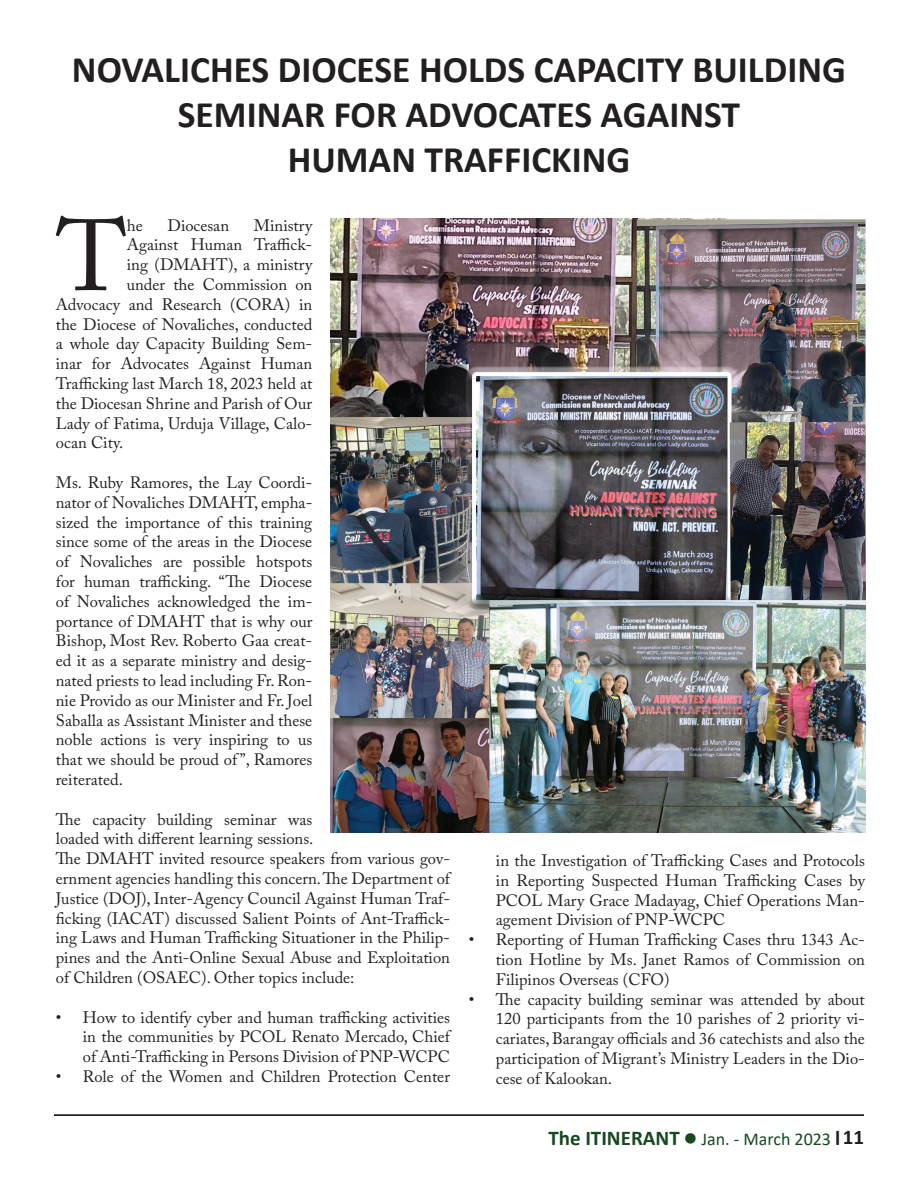
<style>
.page{position:relative;width:918px;height:1188px;background:#fff}
.page>*{position:absolute;margin:0;border:0;box-sizing:border-box;transform-origin:0 0}
.t1{font:100.05px "Adobe Caslon Pro";color:#231f20}
.t2{font:700 37.5px/45px "Calibri";color:#231f20;text-align:center}
.t3{font:18px "Calibri";color:#174921}
.t4{font:16.5px/19.8px "Adobe Caslon Pro";color:#231f20;text-align:justify}
.s1{font-weight:700;font-size:21px}
.s2{font-weight:700;font-size:21px;color:#231f20}
</style>
<div class="page">
<hr style="left:54px;top:1114px;width:810px;height:2px;background:#231f20">
<img style="left:330px;top:219px;width:536px;height:614px">
<h2 class="t2" style="left:72px;top:47px;width:776px">NOVALICHES DIOCESE HOLDS CAPACITY BUILDING<br>SEMINAR FOR ADVOCATES AGAINST<br>HUMAN TRAFFICKING</h2>
<h1 class="t1" style="left:57px;top:197px;width:72px">T</h1>
<p class="t4" style="left:127px;top:215px;width:17px">he</p>
<p class="t4" style="left:168px;top:215px;width:63px">Diocesan</p>
<p class="t4" style="left:254px;top:215px;width:60px">Ministry</p>
<p class="t4" style="left:127px;top:235px;width:187px">Against Human Traffick-</p>
<p class="t4" style="left:127px;top:255px;width:187px">ing (DMAHT), a ministry</p>
<p class="t4" style="left:127px;top:274px;width:187px">under the Commission on</p>
<p class="t4" style="left:56px;top:294px;width:258px">Advocacy and Research (CORA) in</p>
<p class="t4" style="left:56px;top:314px;width:258px">the Diocese of Novaliches, conducted</p>
<p class="t4" style="left:56px;top:334px;width:258px">a whole day Capacity Building Sem-</p>
<p class="t4" style="left:56px;top:354px;width:258px">inar for Advocates Against Human</p>
<p class="t4" style="left:56px;top:373px;width:258px">Trafficking last March 18, 2023 held at</p>
<p class="t4" style="left:56px;top:393px;width:258px">the Diocesan Shrine and Parish of Our</p>
<p class="t4" style="left:56px;top:413px;width:258px">Lady of Fatima, Urduja Village, Calo-</p>
<p class="t4" style="left:56px;top:433px;width:69px">ocan City.</p>
<p class="t4" style="left:56px;top:472px;width:258px">Ms. Ruby Ramores, the Lay Coordi&shy;nator of Novaliches DMAHT, empha&shy;sized the importance of this training since some of the areas in the Diocese of Novaliches are possible hotspots for human trafficking. “The Diocese of Novaliches acknowledged the im&shy;portance of DMAHT that is why our Bishop, Most Rev. Roberto Gaa creat&shy;ed it as a separate ministry and desig&shy;nated priests to lead including Fr. Ron&shy;nie Provido as our Minister and Fr. Joel Saballa as Assistant Minister and these noble actions is very inspiring to us that we should be proud of ”, Ramores reiterated.</p>
<p class="t4" style="left:56px;top:809px;width:396px;text-align:left">The capacity building seminar was<br>loaded with different learning sessions.<br>The DMAHT invited resource speakers from various gov&shy;ernment agencies handling this concern. The Department of Justice (DOJ), Inter-Agency Council Against Human Traf&shy;ficking (IACAT) discussed Salient Points of Ant-Traffick&shy;ing Laws and Human Trafficking Situationer in the Philip&shy;pines and the Anti-Online Sexual Abuse and Exploitation of Children (OSAEC). Other topics include:</p>
<p class="t4" style="left:83px;top:1007px;width:369px;text-indent:-27px">• How to identify cyber and human trafficking activities in the communities by PCOL Renato Mercado, Chief of Anti-Trafficking in Persons Division of PNP-WCPC</p>
<p class="t4" style="left:56px;top:1066px;width:396px">• Role of the Women and Children Protection Center</p>
<p class="t4" style="left:496px;top:850px;width:370px">in the Investigation of Trafficking Cases and Protocols in Reporting Suspected Human Trafficking Cases by PCOL Mary Grace Madayag, Chief Operations Man&shy;agement Division of PNP-WCPC</p>
<p class="t4" style="left:496px;top:930px;width:371px;text-indent:-27px">• Reporting of Human Trafficking Cases thru 1343 Ac&shy;tion Hotline by Ms. Janet Ramos of Commission on Filipinos Overseas (CFO)</p>
<p class="t4" style="left:496px;top:989px;width:371px;text-indent:-27px">• The capacity building seminar was attended by about 120 participants from the 10 parishes of 2 priority vi&shy;cariates, Barangay officials and 36 catechists and also the participation of Migrant’s Ministry Leaders in the Dio&shy;cese of Kalookan.</p>
<p class="t3" style="left:548px;top:1127px;width:317px"><span class="s1">The ITINERANT</span> ● Jan. - March 2023 <span class="s2">l11</span></p>
</div>
